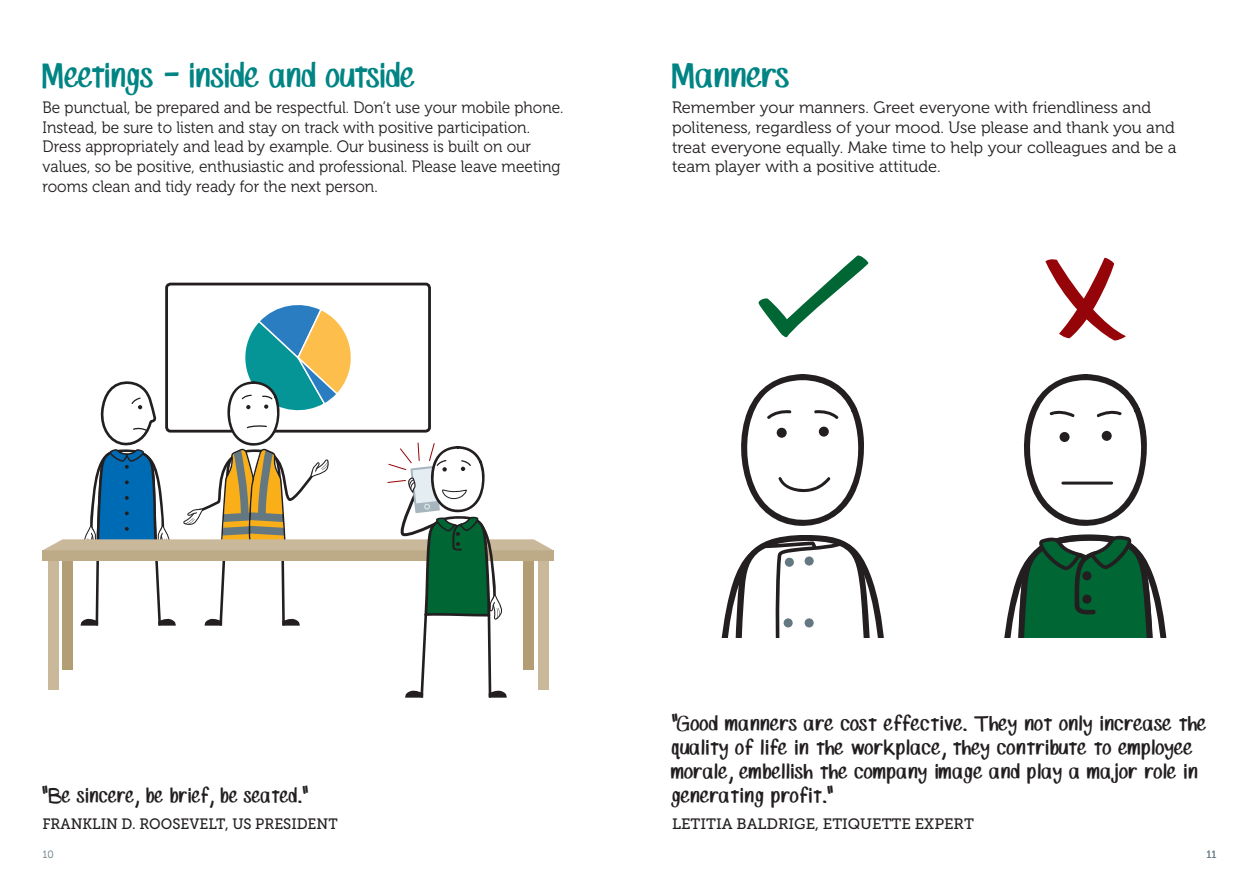
<style>
.page{position:relative;width:1259px;height:893px;background:#fff}
.page>*{position:absolute;margin:0;border:0;box-sizing:border-box;transform-origin:0 0}
.t1{font:30px "SP Marker Font";letter-spacing:-.025em;color:#008484;scale:.94 1}
.t2{font:30px "SP Marker Font";letter-spacing:-.025em;color:#008484}
.Pull_quote{font:18px/24px "SP Marker Font";color:#231f20}
.Pull_quote-2{font:18px "SP Marker Font";color:#231f20;scale:.94 1}
.Body_copy{font:16.5px/19.8px "Museo 300";color:#231f20;scale:.94 1}
.Body_copy-2{font:16.5px/19.8px "Museo 300";color:#231f20}
.t3{font:15px "Museo Slab 500";color:#231f20}
.t4{font:15px "Museo Slab 500";color:#231f20;scale:.94 1}
.t5{font:10.5px "Museo 300";color:#647882}
</style>
<div class="page">
<svg style="left:721px;top:535px;width:163px;height:102px"></svg>
<svg style="left:741px;top:374px;width:123px;height:152px"></svg>
<div style="left:819px;top:427px;width:10px;height:10px;background:#231f20;border-radius:50%"></div>
<div style="left:776px;top:428px;width:10px;height:10px;background:#231f20;border-radius:50%"></div>
<svg style="left:1023px;top:374px;width:124px;height:152px"></svg>
<div style="left:1101px;top:431px;width:10px;height:10px;background:#231f20;border-radius:50%"></div>
<div style="left:1059px;top:432px;width:10px;height:10px;background:#231f20;border-radius:50%"></div>
<hr style="left:1063px;top:482px;width:48px;height:3px;background:#231f20">
<svg style="left:1045px;top:257px;width:81px;height:84px"></svg>
<svg style="left:758px;top:255px;width:110px;height:83px"></svg>
<svg style="left:1004px;top:534px;width:163px;height:103px"></svg>
<svg style="left:43px;top:282px;width:510px;height:416px"></svg>
<p class="t1" style="left:43px;top:58px;width:399px">Meetings - inside and outside</p>
<p class="Body_copy" style="left:43px;top:98px;width:556px">Be punctual, be prepared and be respectful. Don’t use your mobile phone.<br>Instead, be sure to listen and stay on track with positive participation.<br>Dress appropriately and lead by example. Our business is built on our values, so be positive, enthusiastic and professional. Please leave meeting rooms clean and tidy ready for the next person.</p>
<p class="t2" style="left:672px;top:58px;width:121px">Manners</p>
<p class="Body_copy-2" style="left:672px;top:98px;width:506px">Remember your manners. Greet everyone with friendliness and politeness, regardless of your mood. Use please and thank you and treat everyone equally. Make time to help your colleagues and be a team player with a positive attitude.</p>
<p class="Pull_quote-2" style="left:43px;top:785px;width:285px">"Be sincere, be brief, be seated."</p>
<p class="t4" style="left:43px;top:816px;width:315px">FRANKLIN D. ROOSEVELT, US PRESIDENT</p>
<p class="Pull_quote" style="left:672px;top:713px;width:537px">"Good manners are cost effective. They not only increase the quality of life in the workplace, they contribute to employee morale, embellish the company image and play a major role in generating profit."</p>
<p class="t3" style="left:672px;top:816px;width:303px">LETITIA BALDRIGE, ETIQUETTE EXPERT</p>
<p class="t5" style="left:43px;top:849px;width:13px">10</p>
<p class="t5" style="left:1206px;top:849px;width:11px">11</p>
</div>
